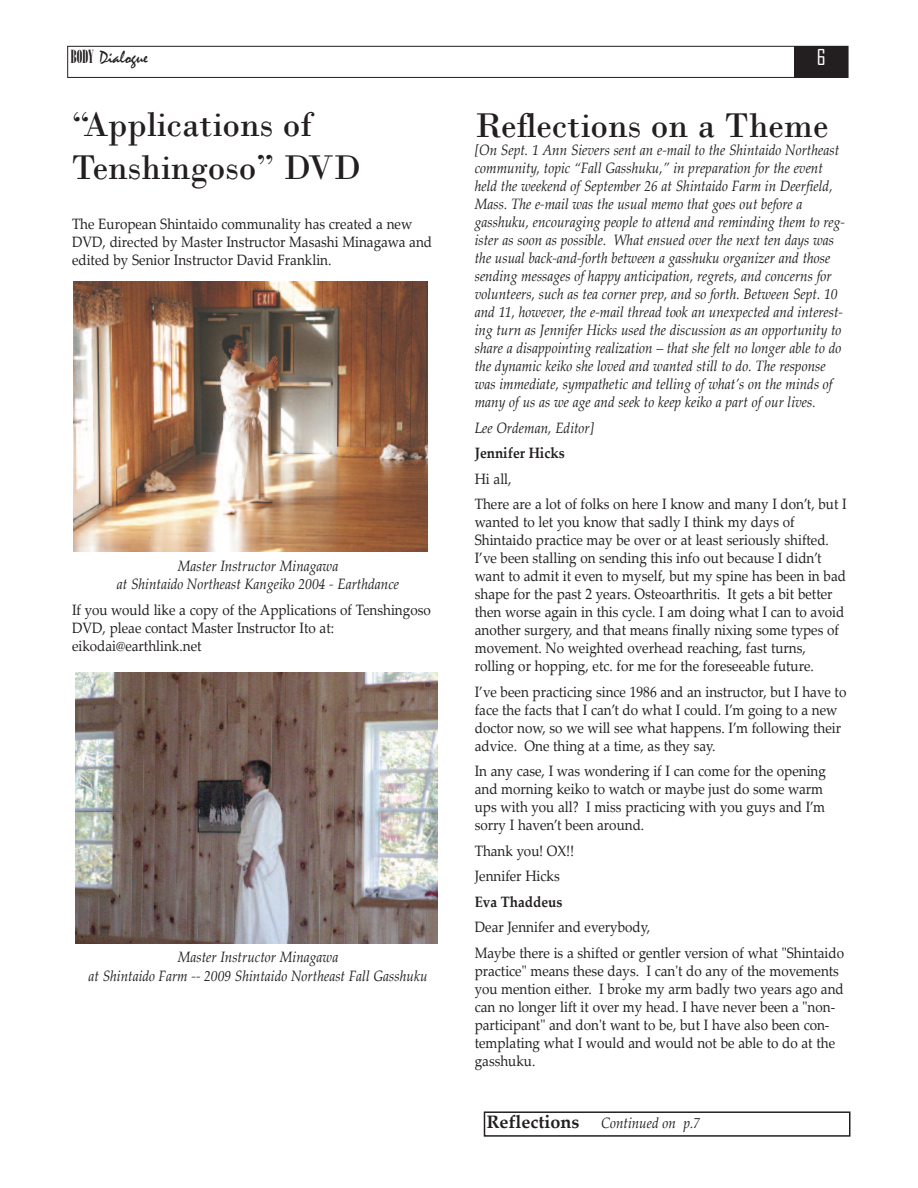
<style>
.page{position:relative;width:918px;height:1188px;background:#fff}
.page>*{position:absolute;margin:0;border:0;box-sizing:border-box;transform-origin:0 0}
.t1{font:36px/43.2px "Bodoni";color:#231f20}
.t2{font:21px "Agency FB";color:#fff}
.t3{font:18px "Mistral";color:#231f20}
.t4{font:15px/18px "Palatino Linotype";color:#231f20;scale:.9 1}
.t5{font:italic 15px/18px "Palatino Linotype";color:#231f20;text-align:center;scale:.9 1}
.t6{font:700 15px "Palatino Linotype";color:#231f20;scale:.9 1}
.s1{font-family:"Bodoni MT Poster Compressed"}
.s2{font-weight:700;font-style:normal;font-size:18px}
</style>
<div class="page">
<img style="left:74px;top:282px;width:354px;height:270px">
<div style="left:794px;top:46px;width:54px;height:32px;background:#231f20"></div>
<div style="left:68px;top:46px;width:780px;height:32px;border:1px solid #231f20"></div>
<div style="left:484px;top:1111px;width:366px;height:26px;border:2px solid #231f20"></div>
<img style="left:75px;top:672px;width:362px;height:271px">
<p class="t3" style="left:71px;top:49px;width:78px"><span class="s1">BODY</span> Dialogue</p>
<h2 class="t2" style="left:817px;top:45px;width:10px">6</h2>
<h1 class="t1" style="left:72px;top:103px;width:291px">“Applications of<br>Tenshingoso” DVD</h1>
<p class="t4" style="left:72px;top:217px;width:402px">The European Shintaido communality has created a new<br>DVD, directed by Master Instructor Masashi Minagawa and edited by Senior Instructor David Franklin.</p>
<p class="t5" style="left:117px;top:558px;width:315px">Master Instructor Minagawa<br>at Shintaido Northeast Kangeiko 2004 - Earthdance</p>
<p class="t4" style="left:72px;top:602px;width:400px">If you would like a copy of the Applications of Tenshingoso<br>DVD, pleae contact Master Instructor Ito at: eikodai@earthlink.net</p>
<p class="t5" style="left:88px;top:950px;width:378px">Master Instructor Minagawa<br>at Shintaido Farm -- 2009 Shintaido Northeast Fall Gasshuku</p>
<h1 class="t1" style="left:475px;top:104px;width:355px">Reflections on a Theme</h1>
<p class="t5" style="left:475px;top:143px;width:413px;text-align:left">[On Sept. 1 Ann Sievers sent an e-mail to the Shintaido Northeast community, topic “Fall Gasshuku,” in preparation for the event held the weekend of September 26 at Shintaido Farm in Deerfield, Mass. The e-mail was the usual memo that goes out before a gasshuku, encouraging people to attend and reminding them to reg&shy;ister as soon as possible. What ensued over the next ten days was the usual back-and-forth between a gasshuku organizer and those sending messages of happy anticipation, regrets, and concerns for volunteers, such as tea corner prep, and so forth. Between Sept. 10 and 11, however, the e-mail thread took an unexpected and interest&shy;ing turn as Jennifer Hicks used the discussion as an opportunity to share a disappointing realization – that she felt no longer able to do the dynamic keiko she loved and wanted still to do. The response was immediate, sympathetic and telling of what’s on the minds of many of us as we age and seek to keep keiko a part of our lives.</p>
<p class="t5" style="left:475px;top:421px;width:134px">Lee Ordeman, Editor]</p>
<p class="t6" style="left:475px;top:447px;width:101px">Jennifer Hicks</p>
<p class="t4" style="left:475px;top:468px;width:415px;line-height:25.5px">Hi all,<br>There are a lot of folks on here I know and many I don’t, but I</p>
<p class="t4" style="left:475px;top:515px;width:414px">wanted to let you know that sadly I think my days of Shintaido practice may be over or at least seriously shifted.<br>I’ve been stalling on sending this info out because I didn’t want to admit it even to myself, but my spine has been in bad shape for the past 2 years. Osteoarthritis. It gets a bit better then worse again in this cycle. I am doing what I can to avoid another surgery, and that means finally nixing some types of movement. No weighted overhead reaching, fast turns, rolling or hopping, etc. for me for the foreseeable future.</p>
<p class="t4" style="left:475px;top:685px;width:414px">I’ve been practicing since 1986 and an instructor, but I have to face the facts that I can’t do what I could. I’m going to a new doctor now, so we will see what happens. I’m following their advice. One thing at a time, as they say.</p>
<p class="t4" style="left:475px;top:764px;width:392px">In any case, I was wondering if I can come for the opening and morning keiko to watch or maybe just do some warm ups with you all? I miss practicing with you guys and I’m sorry I haven’t been around.</p>
<p class="t4" style="left:475px;top:840px;width:112px;line-height:25.5px">Thank you! OX!!<br>Jennifer Hicks</p>
<p class="t6" style="left:475px;top:896px;width:99px">Eva Thaddeus</p>
<p class="t4" style="left:475px;top:916px;width:412px;line-height:25.5px">Dear Jennifer and everybody,<br>Maybe there is a shifted or gentler version of what "Shintaido</p>
<p class="t4" style="left:475px;top:964px;width:412px">practice" means these days. I can't do any of the movements you mention either. I broke my arm badly two years ago and can no longer lift it over my head. I have never been a "non&shy;participant" and don't want to be, but I have also been con&shy;templating what I would and would not be able to do at the gasshuku.</p>
<p class="t5" style="left:487px;top:1115px;width:239px"><span class="s2">Reflections</span> Continued on p.7</p>
</div>
